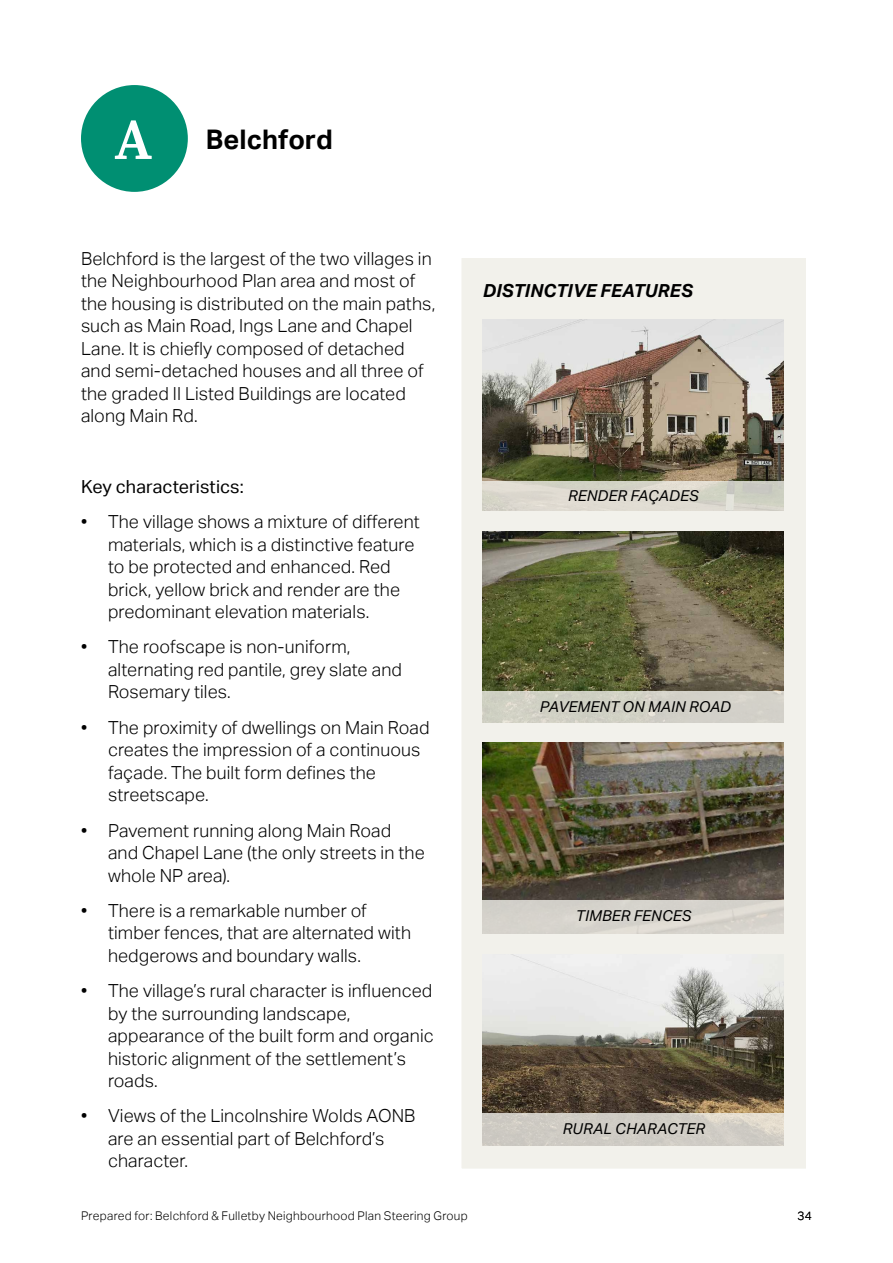
<style>
.page{position:relative;width:893px;height:1263px;background:#fff}
.page>*{position:absolute;margin:0;border:0;box-sizing:border-box;transform-origin:0 0}
.t1{font:700 27px "AECOM Sans";color:#000}
.t2{font:300 18px/22.5px "AECOM Sans";letter-spacing:.005em;color:#000}
.t3{font:18px "AECOM Sans";letter-spacing:.005em;color:#000}
.t4{font:italic 700 18px "AECOM Sans";letter-spacing:.01em;color:#000}
.t5{font:italic 15px "AECOM Sans";letter-spacing:.01em;color:#000}
.t6{font:300 12px "AECOM Sans";letter-spacing:.02em;color:#000}
.s1{font-family:"Abril Titling Sb";font-weight:400;font-size:54.75px;color:#fff}
</style>
<div class="page">
<div style="left:81px;top:85px;width:107px;height:107px;background:#008f72;border-radius:50%"></div>
<div style="left:458px;top:255px;width:351px;height:916px;background:#f2f1eb"></div>
<div style="left:455px;top:252px;width:357px;height:922px;border:6px solid #fff"></div>
<img style="left:483px;top:954px;width:300px;height:159px">
<img style="left:483px;top:320px;width:300px;height:161px">
<img style="left:483px;top:532px;width:300px;height:159px">
<img style="left:483px;top:743px;width:300px;height:158px">
<svg style="left:482px;top:481px;width:302px;height:30px;background:#d9d6cb"></svg>
<div style="left:480px;top:691px;width:307px;height:33px;background:#d2d0c7"></div>
<div style="left:480px;top:901px;width:304px;height:33px;background:#d6d3cc"></div>
<svg style="left:482px;top:1113px;width:302px;height:33px;background:#d1cdc5"></svg>
<h1 class="t1" style="left:115px;top:124px;width:220px"><span class="s1">A</span> Belchford</h1>
<p class="t2" style="left:81px;top:247px;width:356px">Belchford is the largest of the two villages in the Neighbourhood Plan area and most of the housing is distributed on the main paths, such as Main Road, Ings Lane and Chapel Lane. It is chiefly composed of detached and semi-detached houses and all three of the graded II Listed Buildings are located along Main Rd.</p>
<p class="t3" style="left:81px;top:476px;width:164px">Key characteristics:</p>
<p class="t2" style="left:108px;top:511px;width:313px;text-indent:-27px">• The village shows a mixture of different materials, which is a distinctive feature to be protected and enhanced. Red brick, yellow brick and render are the predominant elevation materials.</p>
<p class="t2" style="left:108px;top:636px;width:295px;text-indent:-27px">• The roofscape is non-uniform, alternating red pantile, grey slate and<br>Rosemary tiles.</p>
<p class="t2" style="left:108px;top:716px;width:323px;text-indent:-27px">• The proximity of dwellings on Main Road creates the impression of a continuous façade. The built form defines the streetscape.</p>
<p class="t2" style="left:108px;top:819px;width:318px;text-indent:-27px">• Pavement running along Main Road and Chapel Lane (the only streets in the whole NP area).</p>
<p class="t2" style="left:108px;top:899px;width:305px;text-indent:-27px">• There is a remarkable number of timber fences, that are alternated with hedgerows and boundary walls.</p>
<p class="t2" style="left:108px;top:979px;width:327px;text-indent:-27px">• The village’s rural character is influenced by the surrounding landscape, appearance of the built form and organic historic alignment of the settlement’s roads.</p>
<p class="t2" style="left:108px;top:1105px;width:309px;text-indent:-27px">• Views of the Lincolnshire Wolds AONB are an essential part of Belchford’s character.</p>
<p class="t4" style="left:483px;top:281px;width:211px">DISTINCTIVE FEATURES</p>
<p class="t5" style="left:568px;top:487px;width:132px">RENDER FAÇADES</p>
<p class="t5" style="left:540px;top:698px;width:193px">PAVEMENT ON MAIN ROAD</p>
<p class="t5" style="left:576px;top:907px;width:117px">TIMBER FENCES</p>
<p class="t5" style="left:563px;top:1120px;width:144px">RURAL CHARACTER</p>
<p class="t6" style="left:81px;top:1208px;width:388px">Prepared for: Belchford &amp; Fulletby Neighbourhood Plan Steering Group</p>
<p class="t6" style="left:798px;top:1208px;width:16px">34</p>
</div>
